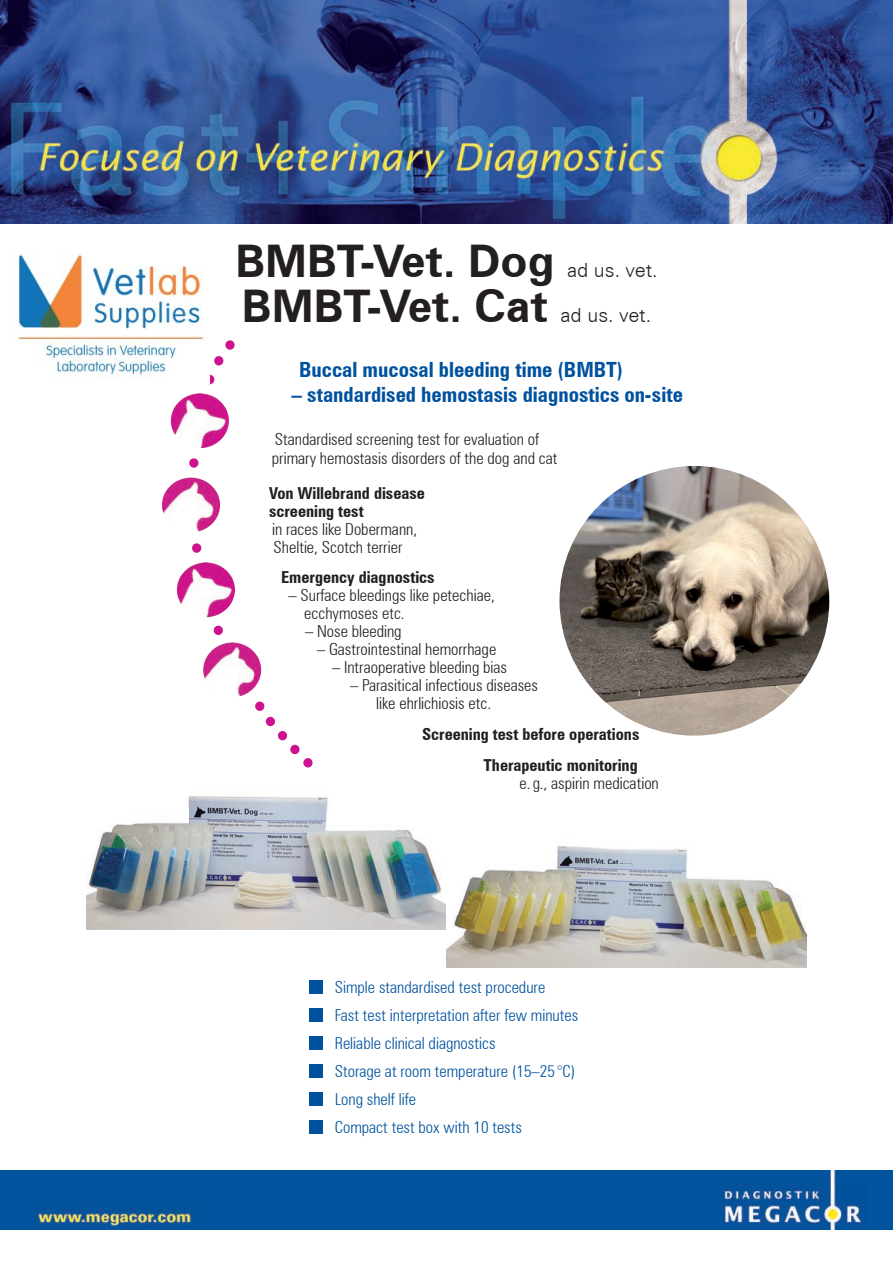
<style>
.page{position:relative;width:893px;height:1263px;background:#fff}
.page>*{position:absolute;margin:0;border:0;box-sizing:border-box;transform-origin:0 0}
.t1{font:700 45px "Zurich BT";color:#231f20}
.t2{font:700 condensed 21px "Zurich BT";color:#01529e}
.t3{font:300 19.5px "Zurich BT";color:#231f20}
.t4{font:300 condensed 16.5px/18px "Zurich BT";color:#231f20}
.t5{font:300 condensed 16.5px/28px "Zurich BT";color:#01529e}
.t6{font:700 condensed 16.5px/18px "Zurich BT";color:#231f20}
</style>
<div class="page">
<img style="left:0;top:0;width:893px;height:224px">
<img style="left:0;top:1170px;width:893px;height:59px">
<img style="left:87px;top:767px;width:359px;height:162px">
<img style="left:559px;top:466px;width:270px;height:270px;border-radius:135px">
<img style="left:203px;top:642px;width:58px;height:55px">
<img style="left:177px;top:562px;width:58px;height:55px">
<img style="left:162px;top:478px;width:58px;height:54px">
<img style="left:171px;top:393px;width:58px;height:55px">
<div style="left:255px;top:702px;width:9px;height:9px;background:#ce118c;border-radius:50%"></div>
<div style="left:266px;top:717px;width:9px;height:9px;background:#ce118c;border-radius:50%"></div>
<div style="left:278px;top:731px;width:9px;height:9px;background:#ce118c;border-radius:50%"></div>
<div style="left:290px;top:745px;width:9px;height:9px;background:#ce118c;border-radius:50%"></div>
<div style="left:303px;top:758px;width:10px;height:9px;background:#ce118c;border-radius:50%"></div>
<div style="left:214px;top:626px;width:9px;height:9px;background:#ce118c;border-radius:50%"></div>
<div style="left:192px;top:543px;width:9px;height:10px;background:#ce118c;border-radius:50%"></div>
<div style="left:189px;top:458px;width:9px;height:10px;background:#ce118c;border-radius:50%"></div>
<svg style="left:205px;top:375px;width:9px;height:9px"></svg>
<div style="left:214px;top:356px;width:9px;height:9px;background:#ce118c;border-radius:50%"></div>
<svg style="left:225px;top:340px;width:10px;height:10px"></svg>
<img style="left:446px;top:846px;width:360px;height:121px">
<div style="left:309px;top:980px;width:14px;height:13px;background:#01529e"></div>
<div style="left:309px;top:1008px;width:14px;height:13px;background:#01529e"></div>
<div style="left:309px;top:1036px;width:14px;height:13px;background:#01529e"></div>
<div style="left:309px;top:1064px;width:14px;height:13px;background:#01529e"></div>
<div style="left:309px;top:1092px;width:14px;height:13px;background:#01529e"></div>
<div style="left:309px;top:1120px;width:14px;height:13px;background:#01529e"></div>
<img style="left:12px;top:253px;width:197px;height:131px">
<h1 class="t1" style="left:235px;top:234px;width:320px">BMBT-Vet. Dog</h1>
<p class="t3" style="left:567px;top:259px;width:92px">ad us. vet.</p>
<h1 class="t1" style="left:242px;top:279px;width:308px">BMBT-Vet. Cat</h1>
<p class="t3" style="left:560px;top:304px;width:92px">ad us. vet.</p>
<p class="t2" style="left:299px;top:357px;width:326px">Buccal mucosal bleeding time (BMBT)</p>
<p class="t2" style="left:292px;top:382px;width:393px">– standardised hemostasis diagnostics on-site</p>
<p class="t4" style="left:272px;top:429px;width:287px;line-height:19.8px">Standardised screening test for evaluation of primary hemostasis disorders of the dog and cat</p>
<p class="t6" style="left:269px;top:484px;width:157px">Von Willebrand disease screening test</p>
<p class="t4" style="left:272px;top:520px;width:147px">in races like Dobermann,<br>Sheltie, Scotch terrier</p>
<p class="t6" style="left:281px;top:568px;width:155px">Emergency diagnostics</p>
<p class="t4" style="left:304px;top:586px;width:192px;text-indent:-16px">– Surface bleedings like petechiae, ecchymoses etc.</p>
<p class="t4" style="left:305px;top:622px;width:98px">– Nose bleeding</p>
<p class="t4" style="left:317px;top:640px;width:181px">– Gastrointestinal hemorrhage</p>
<p class="t4" style="left:332px;top:658px;width:177px">– Intraoperative bleeding bias</p>
<p class="t4" style="left:376px;top:676px;width:163px;text-indent:-26px">– Parasitical infectious diseases like ehrlichiosis etc.</p>
<p class="t6" style="left:422px;top:719px;width:219px;line-height:30.8px;text-align:right">Screening test before operations<br>Therapeutic monitoring</p>
<p class="t4" style="left:519px;top:774px;width:141px">e. g., aspirin medication</p>
<p class="t5" style="left:335px;top:973px;width:245px">Simple standardised test procedure<br>Fast test interpretation after few minutes<br>Reliable clinical diagnostics<br>Storage at room temperature (15–25 °C)<br>Long shelf life<br>Compact test box with 10 tests</p>
</div>
